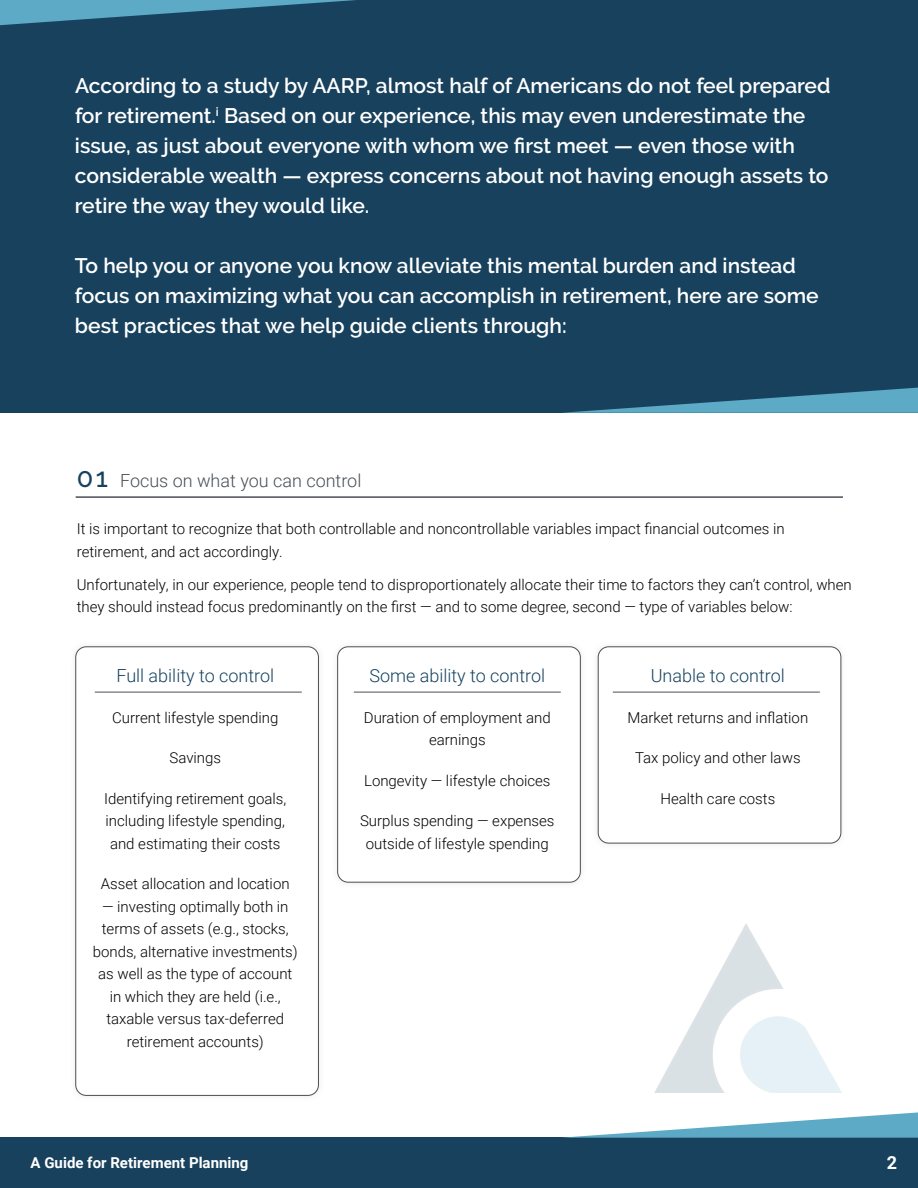
<style>
.page{position:relative;width:918px;height:1188px;background:#fff}
.page>*{position:absolute;margin:0;border:0;box-sizing:border-box;transform-origin:0 0}
.t1{font:600 21px/30px "Raleway";color:#fff}
.t2{font:300 18px "Roboto";color:#16425f}
.t3{font:300 18px "Roboto";color:#484f55}
.t4{font:700 18px "Roboto";color:#fff}
.t5{font:300 15px/22.5px "Roboto";color:#000;text-align:center}
.t6{font:700 15px "Roboto";color:#fff}
.s1{font-family:"Raleway";font-weight:500;font-size:27px;color:#18415d}
</style>
<div class="page">
<div style="left:0;top:1138px;width:918px;height:50px;background:#18415d"></div>
<div style="left:0;top:0;width:918px;height:413px;background:#18415d"></div>
<svg style="left:562px;top:388px;width:356px;height:25px"></svg>
<svg style="left:0;top:0;width:356px;height:25px"></svg>
<svg style="left:561px;top:1112px;width:357px;height:26px"></svg>
<img style="left:654px;top:924px;width:187px;height:169px">
<div style="left:69px;top:640px;width:256px;height:462px;background:#bdb7b0;opacity:.3"></div>
<div style="left:76px;top:647px;width:242px;height:448px;background:#fff;border-radius:10px"></div>
<div style="left:76px;top:647px;width:243px;height:449px;border:1px solid #4a4f55;border-radius:10px"></div>
<div style="left:331px;top:640px;width:256px;height:249px;background:#bdb7b0;opacity:.3"></div>
<div style="left:338px;top:647px;width:242px;height:235px;background:#fff;border-radius:10px"></div>
<div style="left:337px;top:647px;width:244px;height:235px;border:1px solid #4a4f55;border-radius:10px"></div>
<div style="left:591px;top:640px;width:257px;height:210px;background:#bdb7b0;opacity:.3"></div>
<div style="left:598px;top:647px;width:243px;height:196px;background:#fff;border-radius:10px"></div>
<div style="left:598px;top:647px;width:243px;height:196px;border:1px solid #4a4f55;border-radius:10px"></div>
<hr style="left:95px;top:692px;width:207px;height:1px;background:#4a4f55">
<hr style="left:354px;top:692px;width:207px;height:1px;background:#4a4f55">
<hr style="left:613px;top:692px;width:207px;height:1px;background:#4a4f55">
<hr style="left:76px;top:496px;width:767px;height:2px;background:#4a4f55">
<p class="t1" style="left:75px;top:71px;width:757px">According to a study by AARP, almost half of Americans do not feel prepared for retirement.<sup>i</sup> Based on our experience, this may even underestimate the issue, as just about everyone with whom we first meet — even those with considerable wealth — express concerns about not having enough assets to retire the way they would like.</p>
<h1 class="t1" style="left:75px;top:251px;width:745px">To help you or anyone you know alleviate this mental burden and instead focus on maximizing what you can accomplish in retirement, here are some best practices that we help guide clients through:</h1>
<p class="t3" style="left:77px;top:468px;width:286px"><span class="s1">01</span> Focus on what you can control</p>
<p class="t5" style="left:77px;top:517px;width:709px;text-align:left">It is important to recognize that both controllable and noncontrollable variables impact financial outcomes in retirement, and act accordingly.</p>
<p class="t5" style="left:77px;top:573px;width:777px;text-align:left">Unfortunately, in our experience, people tend to disproportionately allocate their time to factors they can’t control, when they should instead focus predominantly on the first — and to some degree, second — type of variables below:</p>
<p class="t2" style="left:116px;top:663px;width:159px">Full ability to control</p>
<p class="t5" style="left:112px;top:706px;width:168px">Current lifestyle spending</p>
<p class="t5" style="left:170px;top:746px;width:53px">Savings</p>
<p class="t5" style="left:104px;top:787px;width:184px">Identifying retirement goals, including lifestyle spending, and estimating their costs</p>
<p class="t5" style="left:101px;top:872px;width:190px">Asset allocation and location</p>
<p class="t5" style="left:93px;top:895px;width:207px">— investing optimally both in terms of assets (e.g., stocks, bonds, alternative investments) as well as the type of account in which they are held (i.e., taxable versus tax-deferred retirement accounts)</p>
<p class="t2" style="left:369px;top:663px;width:177px">Some ability to control</p>
<p class="t5" style="left:364px;top:706px;width:188px">Duration of employment and earnings</p>
<p class="t5" style="left:364px;top:769px;width:188px">Longevity — lifestyle choices</p>
<p class="t5" style="left:360px;top:809px;width:196px">Surplus spending — expenses outside of lifestyle spending</p>
<p class="t2" style="left:651px;top:663px;width:136px">Unable to control</p>
<p class="t5" style="left:627px;top:706px;width:182px">Market returns and inflation</p>
<p class="t5" style="left:635px;top:746px;width:167px">Tax policy and other laws</p>
<p class="t5" style="left:660px;top:787px;width:116px">Health care costs</p>
<p class="t6" style="left:31px;top:1152px;width:219px">A Guide for Retirement Planning</p>
<p class="t4" style="left:887px;top:1150px;width:12px">2</p>
</div>
